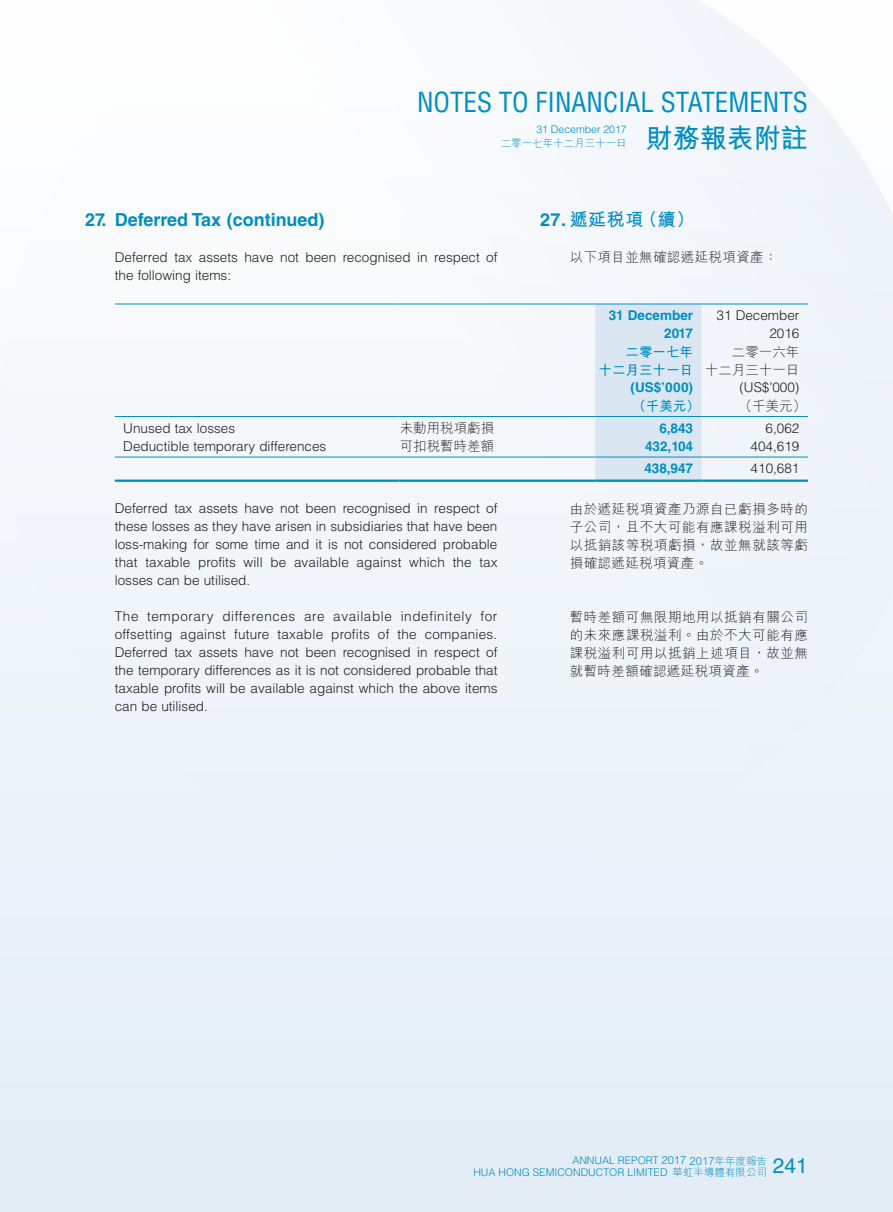
<style>
.page{position:relative;width:893px;height:1212px;background:#eff4f9}
.page>*{position:absolute;margin:0;border:0;box-sizing:border-box;transform-origin:0 0}
.t1{font:condensed 27px "Helvetica LT Std";color:#008ec1}
.t2{font:700 27px "M Hei HK";color:#008ec1}
.t3{font:21px "Helvetica LT Std";color:#008ec1}
.t4{font:700 18px "Helvetica LT Std";color:#008ec1}
.t5{font:700 18px "M Hei HK";color:#008ec1}
.t6{font:300 13.5px/18px "Helvetica LT Std";color:#231f20;text-align:justify}
.t7{font:300 13.5px/18px "M Hei HK";letter-spacing:.04em;color:#231f20;text-align:justify}
.t8{font:700 13.5px/18px "Helvetica LT Std";color:#008ec1;text-align:right}
.t9{font:300 13.5px/18px "M Hei HK";color:#231f20;text-align:right}
.t10{font:700 13.5px/18px "M Hei HK";color:#008ec1;text-align:right}
.t11{font:300 10.5px/11.4px "Helvetica LT Std";color:#008ec1;text-align:right}
.t12{font:300 10.5px "M Hei HK";color:#008ec1}
.s1{font-family:"Helvetica LT Std"}
.s2{font-size:11.25px}
.s3{font-family:"M Hei HK";font-size:11.25px}
.s4{font-family:"M Hei HK"}
</style>
<div class="page">
<div style="left:595px;top:305px;width:107px;height:175px;background:#dae7f3"></div>
<hr style="left:115px;top:304px;width:285px;height:1px;background:#008ec1">
<hr style="left:400px;top:304px;width:195px;height:1px;background:#008ec1">
<hr style="left:595px;top:304px;width:107px;height:1px;background:#008ec1">
<hr style="left:702px;top:304px;width:106px;height:1px;background:#008ec1">
<hr style="left:115px;top:416px;width:285px;height:1px;background:#008ec1">
<hr style="left:400px;top:416px;width:195px;height:1px;background:#008ec1">
<hr style="left:595px;top:416px;width:107px;height:1px;background:#008ec1">
<hr style="left:702px;top:416px;width:106px;height:1px;background:#008ec1">
<hr style="left:115px;top:457px;width:285px;height:1px;background:#008ec1">
<hr style="left:400px;top:457px;width:195px;height:1px;background:#008ec1">
<hr style="left:595px;top:457px;width:107px;height:1px;background:#008ec1">
<hr style="left:702px;top:457px;width:106px;height:1px;background:#008ec1">
<hr style="left:115px;top:480px;width:285px;height:2px;background:#008ec1">
<hr style="left:400px;top:480px;width:195px;height:2px;background:#008ec1">
<hr style="left:595px;top:480px;width:107px;height:2px;background:#008ec1">
<hr style="left:702px;top:480px;width:106px;height:2px;background:#008ec1">
<h1 class="t1" style="left:417px;top:85px;width:392px">NOTES TO FINANCIAL STATEMENTS</h1>
<p class="t11" style="left:536px;top:123px;width:92px">31 December 2017</p>
<p class="t12" style="left:501px;top:136px;width:127px">二零一七年十二月三十一日</p>
<h1 class="t2" style="left:646px;top:119px;width:163px">財務報表附註</h1>
<h3 class="t4" style="left:85px;top:208px;width:241px">27. Deferred Tax (continued)</h3>
<p class="t6" style="left:115px;top:248px;width:384px">Deferred tax assets have not been recognised in respect of the following items:</p>
<h3 class="t5" style="left:540px;top:206px;width:156px"><span class="s1">27.</span> 遞延稅項（續）</h3>
<p class="t7" style="left:570px;top:247px;width:209px">以下項目並無確認遞延稅項資產：</p>
<p class="t8" style="left:609px;top:306px;width:86px">31 December<br>2017</p>
<p class="t6" style="left:716px;top:306px;width:84px;text-align:right">31 December<br>2016</p>
<p class="t10" style="left:599px;top:342px;width:96px">二零一七年<br>十二月三十一日</p>
<p class="t9" style="left:705px;top:342px;width:96px">二零一六年<br>十二月三十一日</p>
<p class="t8" style="left:630px;top:378px;width:64px">(US$’000)</p>
<p class="t6" style="left:739px;top:378px;width:62px">(US$’000)</p>
<p class="t10" style="left:632px;top:396px;width:69px">（千美元）</p>
<p class="t7" style="left:739px;top:396px;width:69px">（千美元）</p>
<p class="t6" style="left:123px;top:419px;width:113px">Unused tax losses</p>
<p class="t9" style="left:400px;top:419px;width:96px">未動用稅項虧損</p>
<p class="t8" style="left:659px;top:419px;width:35px">6,843</p>
<p class="t6" style="left:766px;top:419px;width:35px">6,062</p>
<p class="t6" style="left:123px;top:437px;width:205px">Deductible temporary differences</p>
<p class="t9" style="left:400px;top:437px;width:96px">可扣稅暫時差額</p>
<p class="t8" style="left:645px;top:437px;width:50px">432,104</p>
<p class="t6" style="left:751px;top:437px;width:50px">404,619</p>
<p class="t8" style="left:644px;top:459px;width:50px">438,947</p>
<p class="t6" style="left:751px;top:459px;width:50px">410,681</p>
<p class="t6" style="left:115px;top:499px;width:384px">Deferred tax assets have not been recognised in respect of these losses as they have arisen in subsidiaries that have been loss-making for some time and it is not considered probable that taxable profits will be available against which the tax losses can be utilised.</p>
<p class="t6" style="left:115px;top:607px;width:384px">The temporary differences are available indefinitely for offsetting against future taxable profits of the companies.<br>Deferred tax assets have not been recognised in respect of the temporary differences as it is not considered probable that taxable profits will be available against which the above items can be utilised.</p>
<p class="t7" style="left:570px;top:499px;width:240px">由於遞延稅項資產乃源自已虧損多時的子公司，且不大可能有應課稅溢利可用以抵銷該等稅項虧損，故並無就該等虧損確認遞延稅項資產。</p>
<p class="t7" style="left:570px;top:607px;width:240px">暫時差額可無限期地用以抵銷有關公司的未來應課稅溢利。由於不大可能有應課稅溢利可用以抵銷上述項目，故並無就暫時差額確認遞延稅項資產。</p>
<p class="t11" style="left:473px;top:1155px;width:295px">ANNUAL REPORT <span class="s2">2017</span> <span class="s3">2017</span><span class="s4">年年度報告<br></span>HUA HONG SEMICONDUCTOR LIMITED <span class="s4">華虹半導體有限公司</span></p>
<h2 class="t3" style="left:773px;top:1153px;width:37px">241</h2>
</div>
